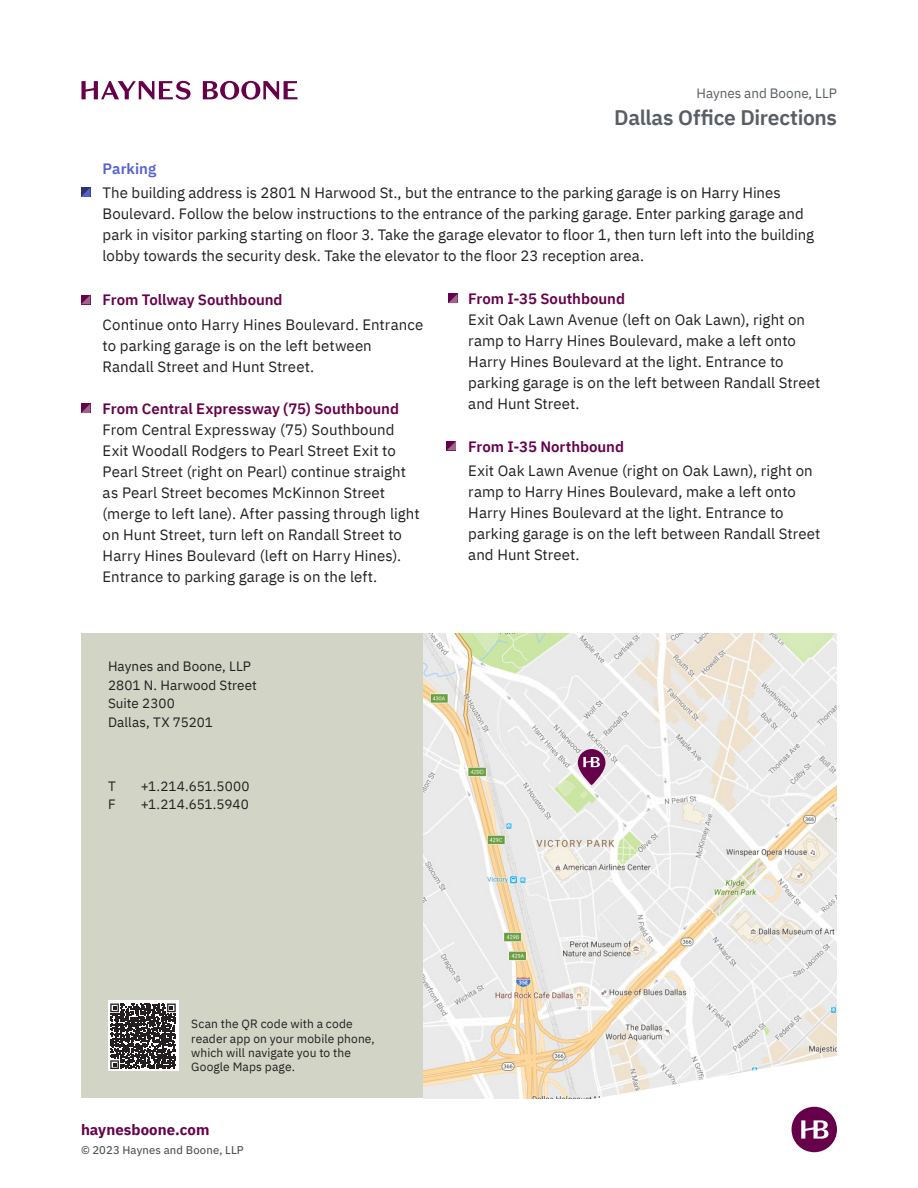
<style>
.page{position:relative;width:918px;height:1188px;background:#fff}
.page>*{position:absolute;margin:0;border:0;box-sizing:border-box;transform-origin:0 0}
.t1{font:600 21px "IBM Plex Sans";letter-spacing:-.015em;color:#585e63}
.Descriptions{font:15px/21px "IBM Plex Sans";letter-spacing:.005em;color:#231f20}
.Descriptions-2{font:600 15px "IBM Plex Sans";letter-spacing:-.005em;color:#66004a}
.t2{font:700 15px "IBM Plex Sans";letter-spacing:.005em;color:#66004a}
.t3{font:600 15px "IBM Plex Sans";color:#5662d0}
.t4{font:13.5px/18.8px "IBM Plex Sans";letter-spacing:.005em;color:#231f20}
.t5{font:13.5px "IBM Plex Sans";color:#585e63}
.t6{font:12px/14.2px "IBM Plex Sans";letter-spacing:.01em;color:#231f20}
.t7{font:11.25px "IBM Plex Sans Text";letter-spacing:.015em;color:#4c4d4f}
</style>
<div class="page">
<svg style="left:447px;top:441px;width:9px;height:9px"></svg>
<div style="left:81px;top:633px;width:756px;height:465px;background:#d2d4c5"></div>
<img style="left:423px;top:634px;width:414px;height:465px">
<svg style="left:81px;top:295px;width:9px;height:9px"></svg>
<svg style="left:81px;top:404px;width:9px;height:9px"></svg>
<svg style="left:578px;top:749px;width:27px;height:36px"></svg>
<svg style="left:583px;top:757px;width:17px;height:10px"></svg>
<svg style="left:81px;top:188px;width:9px;height:9px"></svg>
<svg style="left:448px;top:294px;width:10px;height:9px"></svg>
<div style="left:108px;top:1000px;width:70px;height:71px;background:#fff"></div>
<svg style="left:110px;top:1004px;width:66px;height:65px"></svg>
<svg style="left:203px;top:81px;width:94px;height:19px"></svg>
<svg style="left:81px;top:81px;width:110px;height:19px"></svg>
<div style="left:792px;top:1107px;width:45px;height:45px;background:#66004a;border-radius:50%"></div>
<svg style="left:584px;top:1046px;width:253px;height:99px"></svg>
<p class="t5" style="left:697px;top:83px;width:142px">Haynes and Boone, LLP</p>
<p class="t1" style="left:614px;top:101px;width:224px">Dallas Office Directions</p>
<p class="t3" style="left:103px;top:157px;width:55px">Parking</p>
<p class="Descriptions" style="left:103px;top:181px;width:713px">The building address is 2801 N Harwood St., but the entrance to the parking garage is on Harry Hines Boulevard. Follow the below instructions to the entrance of the parking garage. Enter parking garage and park in visitor parking starting on floor 3. Take the garage elevator to floor 1, then turn left into the building lobby towards the security desk. Take the elevator to the floor 23 reception area.</p>
<p class="Descriptions-2" style="left:103px;top:288px;width:182px">From Tollway Southbound</p>
<p class="Descriptions" style="left:103px;top:313px;width:322px">Continue onto Harry Hines Boulevard. Entrance to parking garage is on the left between<br>Randall Street and Hunt Street.</p>
<p class="Descriptions-2" style="left:103px;top:397px;width:298px">From Central Expressway (75) Southbound</p>
<p class="Descriptions" style="left:103px;top:418px;width:319px">From Central Expressway (75) Southbound Exit Woodall Rodgers to Pearl Street Exit to Pearl Street (right on Pearl) continue straight as Pearl Street becomes McKinnon Street (merge to left lane). After passing through light on Hunt Street, turn left on Randall Street to Harry Hines Boulevard (left on Harry Hines).<br>Entrance to parking garage is on the left.</p>
<p class="Descriptions-2" style="left:468px;top:287px;width:158px">From I-35 Southbound</p>
<p class="Descriptions" style="left:468px;top:308px;width:354px">Exit Oak Lawn Avenue (left on Oak Lawn), right on ramp to Harry Hines Boulevard, make a left onto Harry Hines Boulevard at the light. Entrance to parking garage is on the left between Randall Street and Hunt Street.</p>
<p class="Descriptions-2" style="left:468px;top:434px;width:157px">From I-35 Northbound</p>
<p class="Descriptions" style="left:468px;top:459px;width:354px">Exit Oak Lawn Avenue (right on Oak Lawn), right on ramp to Harry Hines Boulevard, make a left onto Harry Hines Boulevard at the light. Entrance to parking garage is on the left between Randall Street and Hunt Street.</p>
<p class="t4" style="left:108px;top:656px;width:145px">Haynes and Boone, LLP</p>
<p class="t4" style="left:108px;top:674px;width:150px">2801 N. Harwood Street<br>Suite 2300<br>Dallas, TX 75201</p>
<p class="t4" style="left:108px;top:775px;width:9px">T</p>
<p class="t4" style="left:141px;top:775px;width:110px">+1.214.651.5000</p>
<p class="t4" style="left:108px;top:794px;width:9px">F</p>
<p class="t4" style="left:141px;top:794px;width:109px">+1.214.651.5940</p>
<p class="t6" style="left:191px;top:1016px;width:185px">Scan the QR code with a code reader app on your mobile phone, which will navigate you to the<br>Google Maps page.</p>
<p class="t2" style="left:81px;top:1118px;width:130px">haynesboone.com</p>
<p class="t7" style="left:81px;top:1142px;width:164px">© 2023 Haynes and Boone, LLP</p>
</div>
